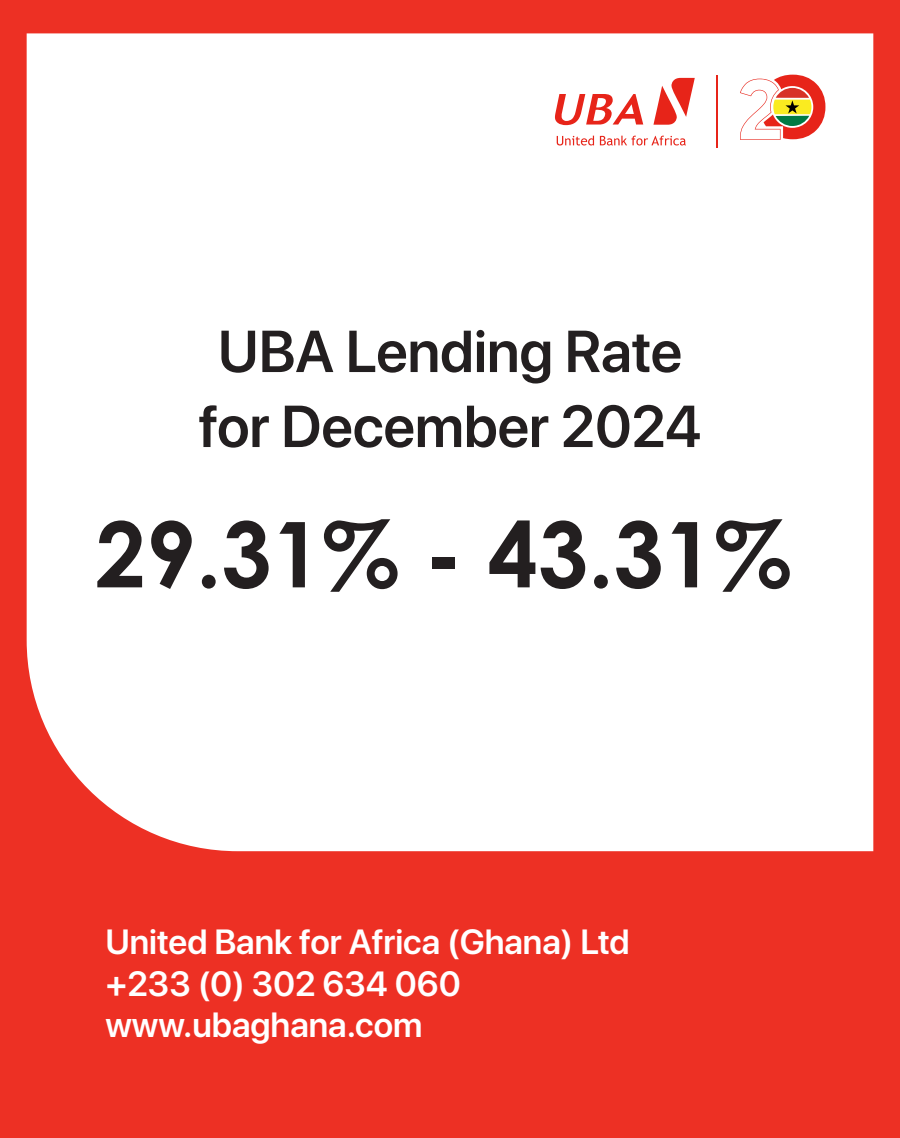
<style>
.page{position:relative;width:900px;height:1138px;background:#ed3024}
.page>*{position:absolute;margin:0;border:0;box-sizing:border-box;transform-origin:0 0}
.t1{font:700 90.75px "Century Gothic";color:#231f20}
.t2{font:600 58.75px/75px "SF Pro Display";color:#231f20;text-align:center}
.t3{font:600 34.75px/41.8px "SF Pro Display";color:#fff}
</style>
<div class="page">
<div style="left:27px;top:33px;width:846px;height:818px;background:#fff"></div>
<hr style="left:716px;top:76px;width:1px;height:72px;background:#e72419">
<svg style="left:555px;top:94px;width:88px;height:31px"></svg>
<svg style="left:653px;top:78px;width:42px;height:47px"></svg>
<svg style="left:557px;top:136px;width:129px;height:10px"></svg>
<svg style="left:740px;top:75px;width:85px;height:65px"></svg>
<h2 class="t2" style="left:199px;top:317px;width:504px">UBA Lending Rate for December 2024</h2>
<h1 class="t1" style="left:95px;top:486px;width:698px">29.31% - 43.31%</h1>
<p class="t3" style="left:105px;top:923px;width:526px">United Bank for Africa (Ghana) Ltd +233 (0) 302 634 060 www.ubaghana.com</p>
</div>
